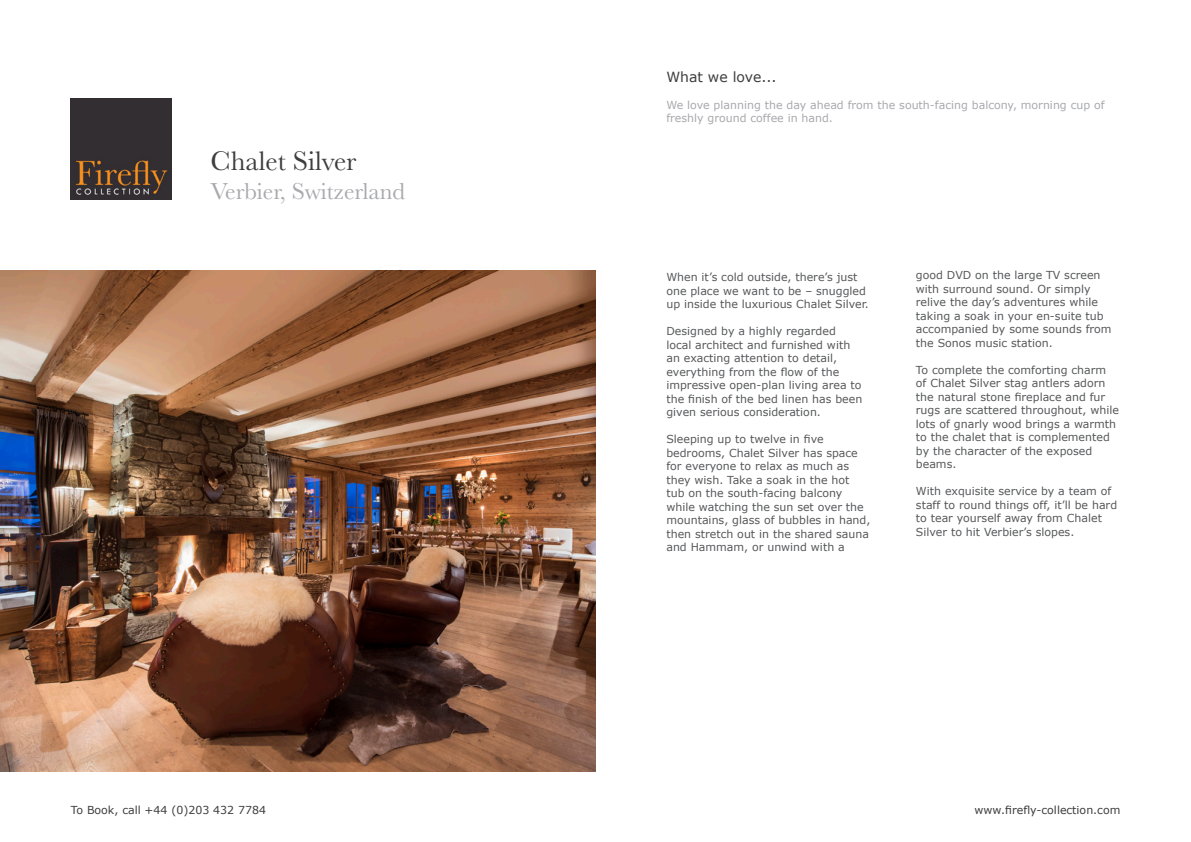
<style>
.page{position:relative;width:1191px;height:842px;background:#fff}
.page>*{position:absolute;margin:0;border:0;box-sizing:border-box;transform-origin:0 0}
.t1{font:28px "Baskerville";color:#3e3e3f}
.t2{font:24px "Baskerville";color:#a8a9ad}
.t3{font:14px "Verdana";color:#3e3e3f}
.t4{font:11px/13.5px "Verdana";color:#57585a}
.t5{font:11px/13.5px "Verdana";color:#a8a9ad}
.t6{font:11px "Verdana";color:#3e3e3f}
</style>
<div class="page">
<img style="left:71px;top:99px;width:101px;height:101px">
<img style="left:0;top:271px;width:595px;height:500px">
<p class="t1" style="left:210px;top:143px;width:147px">Chalet Silver</p>
<p class="t2" style="left:210px;top:176px;width:196px">Verbier, Switzerland</p>
<p class="t6" style="left:71px;top:802px;width:197px">To Book, call +44 (0)203 432 7784</p>
<p class="t3" style="left:666px;top:68px;width:112px">What we love...</p>
<p class="t5" style="left:666px;top:98px;width:440px">We love planning the day ahead from the south-facing balcony, morning cup of freshly ground coffee in hand.</p>
<p class="t4" style="left:666px;top:270px;width:204px">When it’s cold outside, there’s just one place we want to be – snuggled up inside the luxurious Chalet Silver.</p>
<p class="t4" style="left:666px;top:324px;width:197px">Designed by a highly regarded local architect and furnished with an exacting attention to detail, everything from the flow of the impressive open-plan living area to the finish of the bed linen has been given serious consideration.</p>
<p class="t4" style="left:666px;top:432px;width:206px">Sleeping up to twelve in five bedrooms, Chalet Silver has space for everyone to relax as much as they wish. Take a soak in the hot tub on the south-facing balcony while watching the sun set over the mountains, glass of bubbles in hand, then stretch out in the shared sauna and Hammam, or unwind with a</p>
<p class="t4" style="left:916px;top:269px;width:197px">good DVD on the large TV screen with surround sound. Or simply relive the day’s adventures while taking a soak in your en-suite tub accompanied by some sounds from the Sonos music station.</p>
<p class="t4" style="left:916px;top:363px;width:204px">To complete the comforting charm of Chalet Silver stag antlers adorn the natural stone fireplace and fur rugs are scattered throughout, while lots of gnarly wood brings a warmth to the chalet that is complemented by the character of the exposed beams.</p>
<p class="t4" style="left:916px;top:485px;width:203px">With exquisite service by a team of staff to round things off, it’ll be hard to tear yourself away from Chalet Silver to hit Verbier’s slopes.</p>
<p class="t6" style="left:974px;top:802px;width:147px">www.firefly-collection.com</p>
</div>
